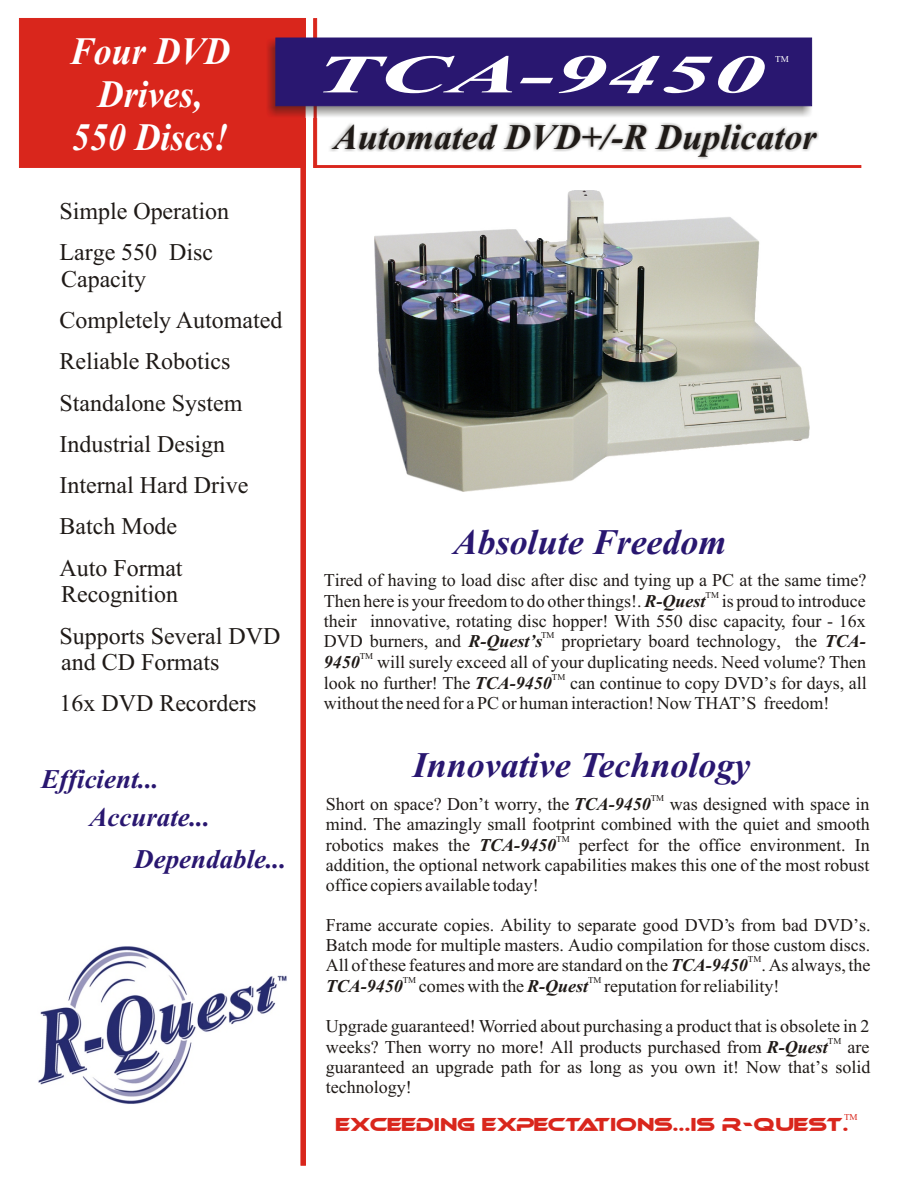
<style>
.page{position:relative;width:918px;height:1188px;background:#fff}
.page>*{position:absolute;margin:0;border:0;box-sizing:border-box;transform-origin:0 0}
.t1{font:italic 700 54px "Times New Roman";color:#fff;scale:1.95 1}
.t2{font:italic 700 38.85px/43px "Times New Roman";color:#fff;text-align:center;scale:.92 1}
.t3{font:italic 700 36px "Times New Roman";color:#291770}
.t4{font:italic 700 36px "Times New Roman";color:#1f1a17}
.t5{font:italic 700 27px/37.8px "Times New Roman";color:#291770}
.t6{font:24px/41.2px "Times New Roman";color:#1f1a17}
.t7{font:18px/20px "Times New Roman";color:#1f1a17}
.t8{font:18px "Ethnocentric";color:#d9261c}
.t9{font:9px "Times New Roman";color:#1f1a17}
.t10{font:9px "Times New Roman";color:#fff}
.t11{font:9px "Times New Roman";color:#d9261c}
.s1{font-weight:700;font-style:italic}
</style>
<div class="page">
<div style="left:19px;top:18px;width:287px;height:150px;background:#d9261c"></div>
<hr style="left:301px;top:34px;width:4px;height:1131px;background:#d9261c">
<hr style="left:314px;top:18px;width:3px;height:150px;background:#d9261c">
<div style="left:314px;top:165px;width:547px;height:3px;background:#d9261c;border:1px solid #d9261c"></div>
<img style="left:267px;top:39px;width:545px;height:78px">
<div style="left:276px;top:38px;width:536px;height:68px;background:#291770"></div>
<img style="left:330px;top:123px;width:488px;height:36px">
<img style="left:374px;top:190px;width:436px;height:301px">
<img style="left:38px;top:946px;width:249px;height:158px">
<h2 class="t2" style="left:70px;top:33px;width:176px">Four DVD</h2>
<h2 class="t2" style="left:72px;top:76px;width:172px">Drives,<br>550 Discs!</h2>
<h3 class="t6" style="left:59px;top:193px;width:171px">Simple Operation<br>Large 550 Disc</h3>
<h3 class="t6" style="left:59px;top:260px;width:225px">Capacity<br>Completely Automated<br>Reliable Robotics<br>Standalone System<br>Industrial Design<br>Internal Hard Drive<br>Batch Mode<br>Auto Format</h3>
<h3 class="t6" style="left:59px;top:576px;width:223px">Recognition<br>Supports Several DVD</h3>
<h3 class="t6" style="left:59px;top:644px;width:199px">and CD Formats<br>16x DVD Recorders</h3>
<h3 class="t5" style="left:89px;top:763px;width:122px;text-indent:-48px">Efficient...<br>Accurate...</h3>
<h3 class="t5" style="left:134px;top:843px;width:154px">Dependable...</h3>
<h1 class="t1" style="left:315px;top:56px;width:232px">TCA-9450</h1>
<h3 class="t4" style="left:334px;top:124px;width:484px">Automated DVD+/-R Duplicator</h3>
<p class="t10" style="left:775px;top:56px;width:15px">TM</p>
<h3 class="t3" style="left:454px;top:529px;width:274px">Absolute Freedom</h3>
<p class="t7" style="left:324px;top:571px;width:544px">Tired of having to load disc after disc and tying up a PC at the same time?</p>
<p class="t9" style="left:706px;top:591px;width:15px">TM</p>
<p class="t7" style="left:324px;top:592px;width:544px">Then here is your freedom to do other things!. <span class="s1">R-Quest</span> is proud to introduce their innovative, rotating disc hopper! With 550 disc capacity, four - 16x</p>
<p class="t9" style="left:541px;top:632px;width:15px">TM</p>
<p class="t7" style="left:324px;top:633px;width:544px">DVD burners, and <span class="s1">R-Quest’s</span> proprietary board technology, the <span class="s1">TCA-</span></p>
<p class="t9" style="left:360px;top:653px;width:15px">TM</p>
<p class="t7" style="left:324px;top:654px;width:544px"><span class="s1">9450</span> will surely exceed all of your duplicating needs. Need volume? Then</p>
<p class="t9" style="left:552px;top:674px;width:15px">TM</p>
<p class="t7" style="left:324px;top:675px;width:545px">look no further! The <span class="s1">TCA-9450</span> can continue to copy DVD’s for days, all without the need for a PC or human interaction! Now THAT’S freedom!</p>
<h3 class="t3" style="left:413px;top:752px;width:339px">Innovative Technology</h3>
<p class="t9" style="left:651px;top:795px;width:15px">TM</p>
<p class="t7" style="left:326px;top:796px;width:545px">Short on space? Don’t worry, the <span class="s1">TCA-9450</span> was designed with space in mind. The amazingly small footprint combined with the quiet and smooth</p>
<p class="t9" style="left:556px;top:836px;width:15px">TM</p>
<p class="t7" style="left:326px;top:837px;width:232px">robotics makes the <span class="s1">TCA-9450</span></p>
<p class="t7" style="left:326px;top:837px;width:546px;text-align:justify;text-indent:253px">perfect for the office environment. In addition, the optional network capabilities makes this one of the most robust office copiers available today!</p>
<p class="t7" style="left:326px;top:916px;width:546px">Frame accurate copies. Ability to separate good DVD’s from bad DVD’s.<br>Batch mode for multiple masters. Audio compilation for those custom discs.</p>
<p class="t9" style="left:748px;top:956px;width:15px">TM</p>
<p class="t7" style="left:326px;top:957px;width:546px">All of these features and more are standard on the <span class="s1">TCA-9450</span> . As always, the</p>
<p class="t9" style="left:403px;top:977px;width:15px">TM</p>
<p class="t9" style="left:588px;top:977px;width:15px">TM</p>
<p class="t7" style="left:326px;top:978px;width:455px"><span class="s1">TCA-9450</span> comes with the <span class="s1">R-Quest</span> reputation for reliability!</p>
<p class="t7" style="left:326px;top:1018px;width:545px">Upgrade guaranteed! Worried about purchasing a product that is obsolete in 2</p>
<p class="t9" style="left:828px;top:1038px;width:15px">TM</p>
<p class="t7" style="left:326px;top:1039px;width:546px;text-align:justify">weeks? Then worry no more! All products purchased from <span class="s1">R-Quest</span> are guaranteed an upgrade path for as long as you own it! Now that’s solid technology!</p>
<p class="t11" style="left:844px;top:1114px;width:15px">TM</p>
<p class="t8" style="left:336px;top:1118px;width:514px">EXCEEDING EXPECTATIONS...IS R-QUEST.</p>
</div>
